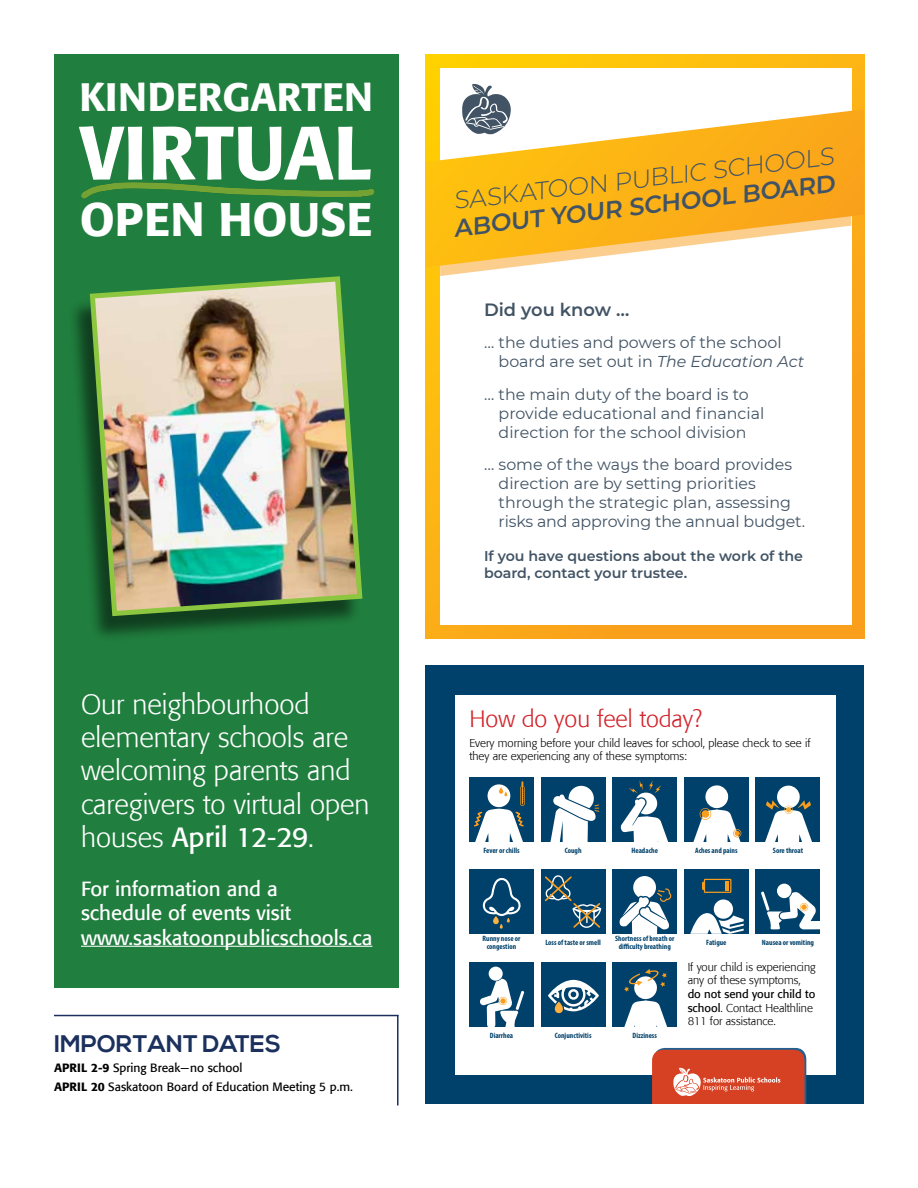
<style>
.page{position:relative;width:918px;height:1188px;background:#fff}
.page>*{position:absolute;margin:0;border:0;box-sizing:border-box;transform-origin:0 0}
.t1{font:500 74.7px "Formata";color:#fff}
.t2{font:500 46.8px "Formata";color:#fff}
.t3{font:500 39.45px "Formata";color:#fff}
.t4{font:300 27.75px/33.3px "Formata";color:#fff}
.t5{font:300 24.9px "Montserrat";color:#415364}
.t6{font:600 24.45px "Montserrat";color:#415364}
.t7{font:700 24px "Nexa";color:#1b305c}
.t8{font:300 23.55px "Formata";color:#d2232a}
.t9{font:20.4px/24.5px "Formata";color:#fff}
.t10{font:600 17.85px "Montserrat";color:#415364}
.t11{font:15.9px/19px "Montserrat";color:#415364}
.t12{font:600 14.25px/17.1px "Montserrat";color:#415364}
.t13{font:12px/19.5px "Formata";color:#000}
.t14{font:300 11.4px/13.6px "Formata";color:#000}
.t15{font:700 condensed 7.65px/7.6px "Myriad Pro";color:#00416b;text-align:center}
.s1{font-weight:400}
.s2{font-weight:500}
.s3{font-style:italic}
</style>
<div class="page">
<hr style="left:397px;top:1015px;width:2px;height:91px;background:#1b305c">
<hr style="left:54px;top:1015px;width:345px;height:1px;background:#1b305c">
<svg style="left:426px;top:54px;width:438px;height:585px;background:#fbb41b"></svg>
<div style="left:440px;top:68px;width:411px;height:556px;background:#fff"></div>
<svg style="left:440px;top:267px;width:73px;height:9px"></svg>
<svg style="left:426px;top:109px;width:438px;height:158px"></svg>
<svg style="left:462px;top:84px;width:50px;height:50px"></svg>
<div style="left:426px;top:665px;width:438px;height:439px;background:#00416b"></div>
<div style="left:455px;top:695px;width:380px;height:380px;background:#fff"></div>
<svg style="left:652px;top:1048px;width:154px;height:56px;background:#d2523a"></svg>
<div style="left:469px;top:777px;width:65px;height:64px;background:#00416b"></div>
<svg style="left:474px;top:781px;width:51px;height:60px"></svg>
<div style="left:541px;top:777px;width:64px;height:64px;background:#00416b"></div>
<svg style="left:550px;top:786px;width:49px;height:55px"></svg>
<div style="left:613px;top:777px;width:64px;height:64px;background:#00416b"></div>
<svg style="left:621px;top:780px;width:47px;height:61px"></svg>
<div style="left:684px;top:777px;width:65px;height:64px;background:#00416b"></div>
<svg style="left:693px;top:785px;width:49px;height:56px"></svg>
<svg style="left:701px;top:810px;width:9px;height:8px"></svg>
<div style="left:756px;top:777px;width:64px;height:64px;background:#00416b"></div>
<svg style="left:765px;top:785px;width:47px;height:56px"></svg>
<div style="left:469px;top:870px;width:65px;height:64px;background:#00416b"></div>
<svg style="left:483px;top:878px;width:38px;height:51px"></svg>
<div style="left:541px;top:870px;width:64px;height:64px;background:#00416b"></div>
<svg style="left:544px;top:875px;width:58px;height:53px"></svg>
<div style="left:613px;top:870px;width:64px;height:64px;background:#00416b"></div>
<svg style="left:620px;top:876px;width:52px;height:58px"></svg>
<div style="left:684px;top:870px;width:65px;height:64px;background:#00416b"></div>
<div style="left:714px;top:899px;width:19px;height:20px;background:#fff;border-radius:50%"></div>
<svg style="left:690px;top:913px;width:54px;height:21px"></svg>
<svg style="left:702px;top:879px;width:29px;height:14px"></svg>
<div style="left:756px;top:870px;width:64px;height:64px;background:#00416b"></div>
<div style="left:777px;top:884px;width:14px;height:14px;background:#fff;border-radius:50%"></div>
<svg style="left:761px;top:892px;width:59px;height:38px"></svg>
<div style="left:469px;top:962px;width:65px;height:65px;background:#00416b"></div>
<div style="left:489px;top:967px;width:14px;height:14px;background:#fff;border-radius:50%"></div>
<svg style="left:480px;top:979px;width:44px;height:48px"></svg>
<div style="left:541px;top:962px;width:64px;height:65px;background:#00416b"></div>
<svg style="left:548px;top:980px;width:51px;height:33px"></svg>
<div style="left:613px;top:962px;width:64px;height:65px;background:#00416b"></div>
<svg style="left:624px;top:969px;width:44px;height:58px"></svg>
<div style="left:54px;top:54px;width:345px;height:933px;background:#207e3e"></div>
<hr style="left:81px;top:946px;width:291px;height:1px;background:#fff">
<div style="left:68px;top:282px;width:294px;height:361px;background:#000;opacity:.5"></div>
<img style="left:87px;top:276px;width:276px;height:343px">
<div style="left:81px;top:180px;width:295px;height:19px;background:#000;opacity:.2"></div>
<h3 class="t3" style="left:80px;top:72px;width:295px">KINDERGARTEN</h3>
<h1 class="t1" style="left:80px;top:107px;width:294px">VIRTUAL</h1>
<h2 class="t2" style="left:80px;top:191px;width:294px">OPEN HOUSE</h2>
<h3 class="t4" style="left:81px;top:688px;width:290px">Our neighbourhood elementary schools are welcoming parents and caregivers to virtual open houses <span class="s1">April 12-29</span>.</h3>
<p class="t9" style="left:81px;top:876px;width:293px">For information and a<br>schedule of events visit www.saskatoonpublicschools.ca</p>
<h3 class="t7" style="left:54px;top:1030px;width:229px">IMPORTANT DATES</h3>
<p class="t13" style="left:54px;top:1058px;width:301px"><span class="s2">APRIL 2-9</span> Spring Break—no school<br><span class="s2">APRIL 20</span> Saskatoon Board of Education Meeting 5 p.m.</p>
<h3 class="t5" style="left:452px;top:185px;width:384px;rotate:-7deg">SASKATOON PUBLIC SCHOOLS</h3>
<h3 class="t6" style="left:452px;top:212px;width:385px;rotate:-7deg">ABOUT YOUR SCHOOL BOARD</h3>
<p class="t10" style="left:484px;top:297px;width:147px">Did you know …</p>
<p class="t11" style="left:499px;top:332px;width:307px;text-indent:-15px">… the duties and powers of the school board are set out in <span class="s3">The Education Act</span></p>
<p class="t11" style="left:499px;top:384px;width:267px;text-indent:-15px">… the main duty of the board is to provide educational and financial direction for the school division</p>
<p class="t11" style="left:499px;top:454px;width:308px;text-indent:-15px">… some of the ways the board provides direction are by setting priorities through the strategic plan, assessing risks and approving the annual budget.</p>
<p class="t12" style="left:484px;top:547px;width:321px">If you have questions about the work of the board, contact your trustee.</p>
<h3 class="t8" style="left:469px;top:705px;width:234px">How do you feel today?</h3>
<p class="t14" style="left:469px;top:736px;width:343px">Every morning before your child leaves for school, please check to see if they are experiencing any of these symptoms:</p>
<p class="t15" style="left:483px;top:846px;width:38px">Fever or chills</p>
<p class="t15" style="left:565px;top:846px;width:18px">Cough</p>
<p class="t15" style="left:632px;top:846px;width:28px">Headache</p>
<p class="t15" style="left:695px;top:846px;width:44px">Aches and pains</p>
<p class="t15" style="left:773px;top:846px;width:32px">Sore throat</p>
<p class="t15" style="left:483px;top:935px;width:39px">Runny nose or congestion</p>
<p class="t15" style="left:545px;top:939px;width:57px">Loss of taste or smell</p>
<p class="t15" style="left:615px;top:935px;width:61px">Shortness of breath or difficulty breathing</p>
<p class="t15" style="left:706px;top:939px;width:22px">Fatigue</p>
<p class="t15" style="left:762px;top:939px;width:54px">Nausea or vomiting</p>
<p class="t15" style="left:490px;top:1031px;width:25px">Diarrhea</p>
<p class="t15" style="left:555px;top:1031px;width:38px">Conjunctivitis</p>
<p class="t15" style="left:633px;top:1031px;width:26px">Dizziness</p>
<p class="t14" style="left:688px;top:960px;width:129px">If your child is experiencing any of these symptoms,</p>
<p class="t14" style="left:688px;top:987px;width:129px"><span class="s1">do not send your child to school</span>. Contact Healthline<br>811 for assistance.</p>
</div>
